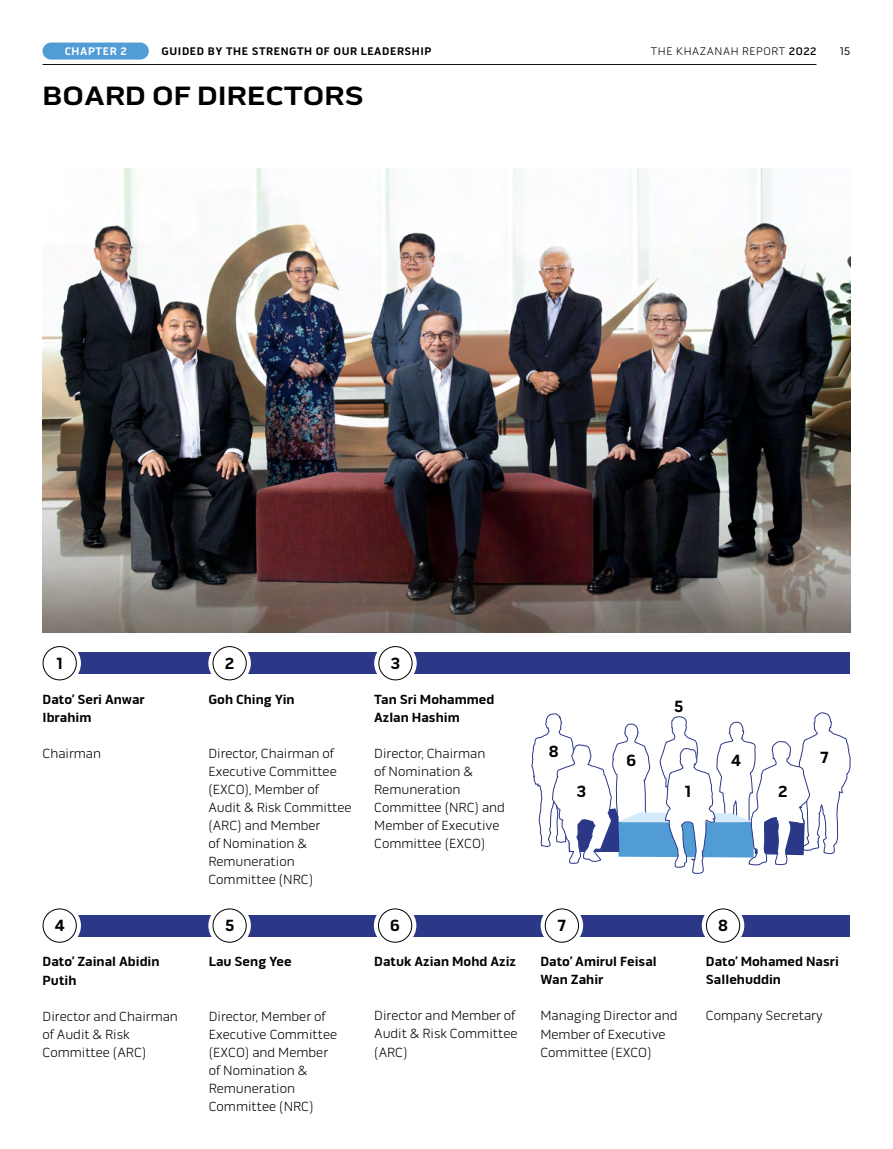
<style>
.page{position:relative;width:893px;height:1149px;background:#fff}
.page>*{position:absolute;margin:0;border:0;box-sizing:border-box;transform-origin:0 0}
.t1{font:700 27px "Pill Gothic 900 mg";color:#000}
.t2{font:700 16.5px "Pill Gothic 600 mg";color:#000}
.t3{font:300 13.5px/18px "Pill Gothic 600 mg";color:#000}
.t4{font:700 13.5px/18px "Pill Gothic 600 mg";color:#000}
.t5{font:700 11.25px "Pill Gothic 600 mg";letter-spacing:.05em;color:#000}
.t6{font:300 11.25px "Pill Gothic 600 mg";letter-spacing:.05em;color:#000}
.t7{font:700 11.25px "Pill Gothic 600 mg";letter-spacing:.05em;color:#fff}
.t8{font:11.25px "Pill Gothic 600 mg";color:#000}
.s1{font-weight:500}
</style>
<div class="page">
<div style="left:43px;top:43px;width:106px;height:17px;background:#519cd5;border-radius:9px"></div>
<hr style="left:43px;top:64px;width:773px;height:1px;background:#000">
<img style="left:43px;top:169px;width:807px;height:463px">
<div style="left:43px;top:652px;width:807px;height:21px;background:#2a3887"></div>
<div style="left:43px;top:914px;width:807px;height:21px;background:#2a3887"></div>
<svg style="left:531px;top:673px;width:320px;height:201px"></svg>
<svg style="left:38px;top:641px;width:43px;height:43px"></svg>
<div style="left:43px;top:646px;width:33px;height:33px;background:#fff;border-radius:50%"></div>
<div style="left:43px;top:646px;width:34px;height:34px;border:1px solid #000;border-radius:50%"></div>
<svg style="left:208px;top:641px;width:43px;height:43px"></svg>
<div style="left:213px;top:646px;width:33px;height:33px;background:#fff;border-radius:50%"></div>
<div style="left:213px;top:646px;width:34px;height:34px;border:1px solid #000;border-radius:50%"></div>
<svg style="left:38px;top:904px;width:43px;height:42px"></svg>
<div style="left:43px;top:908px;width:33px;height:33px;background:#fff;border-radius:50%"></div>
<div style="left:43px;top:908px;width:34px;height:34px;border:1px solid #000;border-radius:50%"></div>
<svg style="left:374px;top:641px;width:43px;height:43px"></svg>
<div style="left:379px;top:646px;width:33px;height:33px;background:#fff;border-radius:50%"></div>
<div style="left:378px;top:646px;width:34px;height:34px;border:1px solid #000;border-radius:50%"></div>
<svg style="left:208px;top:904px;width:43px;height:42px"></svg>
<div style="left:213px;top:908px;width:33px;height:33px;background:#fff;border-radius:50%"></div>
<div style="left:213px;top:908px;width:34px;height:34px;border:1px solid #000;border-radius:50%"></div>
<svg style="left:374px;top:904px;width:42px;height:42px"></svg>
<div style="left:378px;top:908px;width:34px;height:33px;background:#fff;border-radius:50%"></div>
<div style="left:378px;top:908px;width:34px;height:34px;border:1px solid #000;border-radius:50%"></div>
<svg style="left:541px;top:904px;width:42px;height:42px"></svg>
<div style="left:545px;top:908px;width:33px;height:33px;background:#fff;border-radius:50%"></div>
<div style="left:545px;top:908px;width:34px;height:34px;border:1px solid #000;border-radius:50%"></div>
<svg style="left:702px;top:904px;width:42px;height:42px"></svg>
<div style="left:706px;top:908px;width:34px;height:33px;background:#fff;border-radius:50%"></div>
<div style="left:706px;top:908px;width:34px;height:34px;border:1px solid #000;border-radius:50%"></div>
<p class="t7" style="left:65px;top:45px;width:63px">CHAPTER 2</p>
<p class="t5" style="left:162px;top:45px;width:271px">GUIDED BY THE STRENGTH OF OUR LEADERSHIP</p>
<p class="t6" style="left:651px;top:45px;width:167px">THE KHAZANAH REPORT <span class="s1">2022</span></p>
<p class="t8" style="left:840px;top:45px;width:12px">15</p>
<h1 class="t1" style="left:43px;top:79px;width:323px">BOARD OF DIRECTORS</h1>
<p class="t2" style="left:56px;top:653px;width:8px">1</p>
<p class="t2" style="left:225px;top:653px;width:11px">2</p>
<p class="t2" style="left:391px;top:653px;width:11px">3</p>
<p class="t4" style="left:43px;top:690px;width:104px">Dato’ Seri Anwar<br>Ibrahim</p>
<p class="t3" style="left:43px;top:744px;width:60px">Chairman</p>
<p class="t4" style="left:208px;top:690px;width:88px">Goh Ching Yin</p>
<p class="t3" style="left:208px;top:744px;width:145px">Director, Chairman of<br>Executive Committee (EXCO), Member of<br>Audit &amp; Risk Committee (ARC) and Member<br>of Nomination &amp;<br>Remuneration<br>Committee (NRC)</p>
<p class="t4" style="left:374px;top:690px;width:122px">Tan Sri Mohammed<br>Azlan Hashim</p>
<p class="t3" style="left:374px;top:744px;width:132px">Director, Chairman<br>of Nomination &amp;<br>Remuneration<br>Committee (NRC) and<br>Member of Executive<br>Committee (EXCO)</p>
<p class="t2" style="left:549px;top:741px;width:11px">8</p>
<p class="t2" style="left:674px;top:696px;width:11px">5</p>
<p class="t2" style="left:626px;top:749px;width:11px">6</p>
<p class="t2" style="left:731px;top:749px;width:11px">4</p>
<p class="t2" style="left:820px;top:747px;width:10px">7</p>
<p class="t2" style="left:576px;top:781px;width:11px">3</p>
<p class="t2" style="left:685px;top:781px;width:8px">1</p>
<p class="t2" style="left:778px;top:781px;width:11px">2</p>
<p class="t2" style="left:55px;top:915px;width:11px">4</p>
<p class="t2" style="left:225px;top:915px;width:11px">5</p>
<p class="t2" style="left:390px;top:915px;width:11px">6</p>
<p class="t2" style="left:558px;top:915px;width:10px">7</p>
<p class="t2" style="left:718px;top:915px;width:11px">8</p>
<p class="t4" style="left:43px;top:952px;width:119px">Dato’ Zainal Abidin<br>Putih</p>
<p class="t3" style="left:43px;top:1006px;width:137px">Director and Chairman of Audit &amp; Risk<br>Committee (ARC)</p>
<p class="t4" style="left:209px;top:952px;width:84px">Lau Seng Yee</p>
<p class="t3" style="left:209px;top:1006px;width:130px">Director, Member of<br>Executive Committee (EXCO) and Member of Nomination &amp;<br>Remuneration<br>Committee (NRC)</p>
<p class="t4" style="left:374px;top:952px;width:143px">Datuk Azian Mohd Aziz</p>
<p class="t3" style="left:374px;top:1006px;width:145px">Director and Member of<br>Audit &amp; Risk Committee (ARC)</p>
<p class="t4" style="left:540px;top:952px;width:118px">Dato’ Amirul Feisal<br>Wan Zahir</p>
<p class="t3" style="left:540px;top:1006px;width:138px">Managing Director and<br>Member of Executive<br>Committee (EXCO)</p>
<p class="t4" style="left:706px;top:952px;width:135px">Dato’ Mohamed Nasri<br>Sallehuddin</p>
<p class="t3" style="left:706px;top:1006px;width:119px">Company Secretary</p>
</div>
